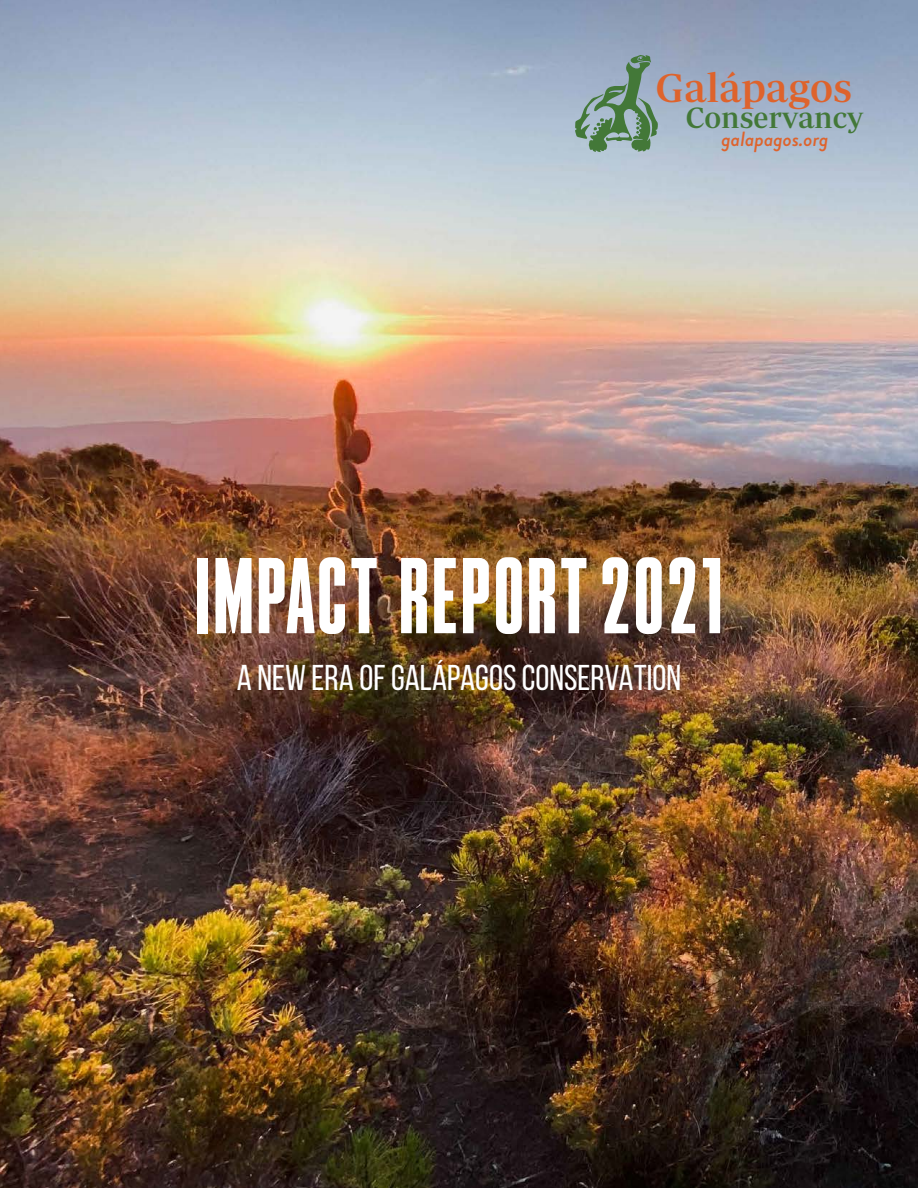
<style>
.page{position:relative;width:918px;height:1188px;background:#fff}
.page>*{position:absolute;margin:0;border:0;box-sizing:border-box;transform-origin:0 0}
.t1{font:107.7px "Highrise";letter-spacing:.03em;color:#fff}
.t2{font:500 41.1px "Periodico Display";color:#de632c}
.t3{font:35.85px "Bebas Neue";color:#fff}
.t4{font:500 30px "Periodico Display";color:#437838}
.t5{font:italic 500 20.55px "Brandon Grotesque";color:#de632c}
</style>
<div class="page">
<img style="left:0;top:0;width:918px;height:1188px">
<svg style="left:575px;top:55px;width:83px;height:97px;background:#829f97"></svg>
<p class="t2" style="left:656px;top:64px;width:198px">Galápagos</p>
<p class="t4" style="left:686px;top:100px;width:179px">Conservancy</p>
<p class="t5" style="left:722px;top:125px;width:109px">galapagos.org</p>
<p class="t1" style="left:196px;top:549px;width:528px">IMPACT REPORT2021</p>
<p class="t3" style="left:237px;top:659px;width:446px">A NEW ERA OF GALÁPAGOS CONSERVATION</p>
</div>
